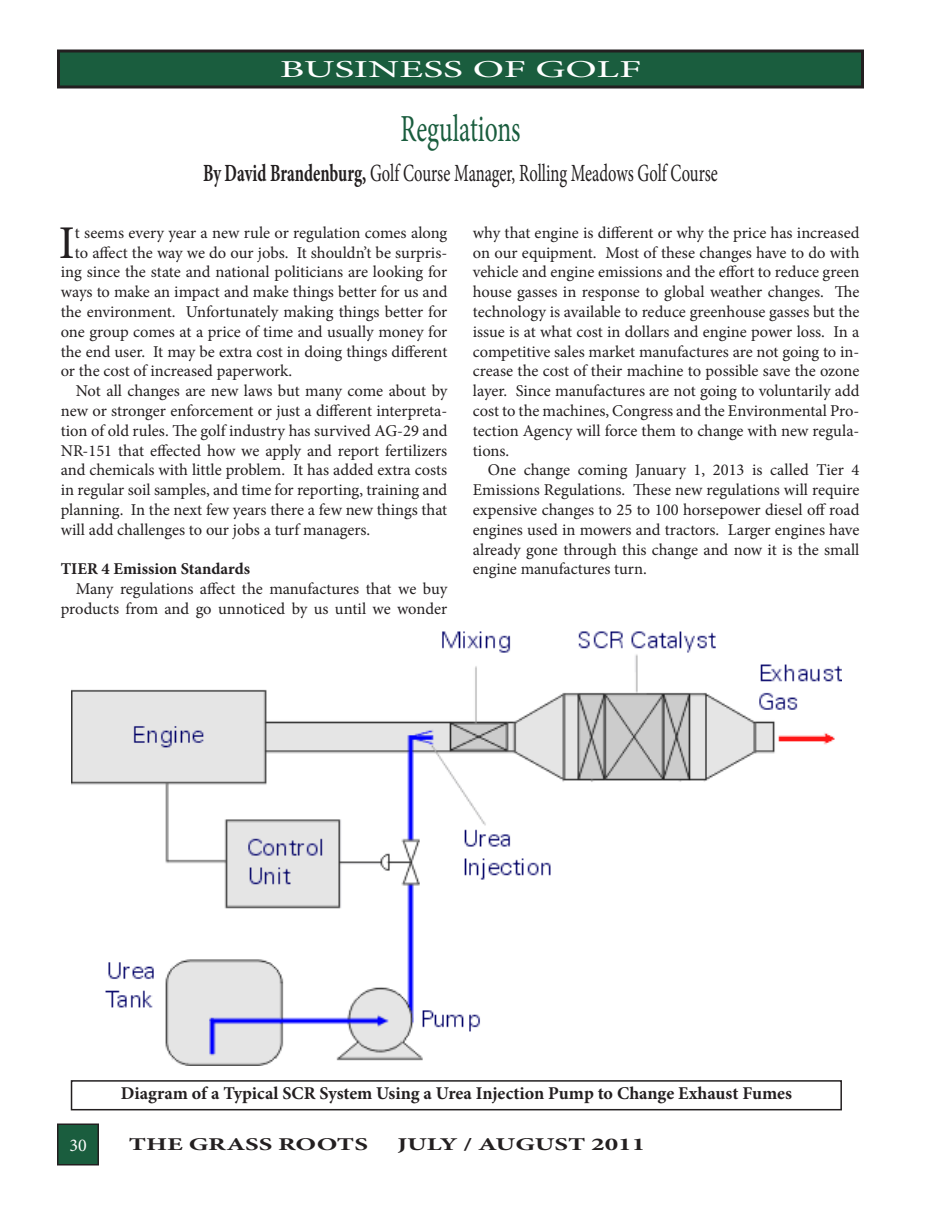
<style>
.page{position:relative;width:945px;height:1215px;background:#fff}
.page>*{position:absolute;margin:0;border:0;box-sizing:border-box;transform-origin:0 0}
.t1{font:46.95px "Minion Pro";color:#231f20}
.t2{font:38.25px "Minion Pro";color:#1a5d3e;scale:.67 1}
.t3{font:24.75px "Minion Pro";color:#231f20;scale:.67 1}
.t4{font:24.3px "Minion Pro";color:#fff;scale:1.72 1}
.t5{font:700 18px "Minion Pro";color:#231f20}
.t6{font:700 18px "Minion Pro";color:#231f20;scale:1.5 1}
.t7{font:18px "Minion Pro";color:#fff}
.t8{font:16.5px/19.8px "Minion Pro";letter-spacing:-.005em;color:#231f20;text-align:justify}
.t9{font:700 16.5px "Minion Pro";color:#231f20}
.s1{font-weight:700}
</style>
<div class="page">
<div style="left:58px;top:1124px;width:40px;height:41px;background:#1a5d3e"></div>
<div style="left:57px;top:1124px;width:42px;height:42px;border:2px solid #231f20"></div>
<div style="left:58px;top:51px;width:804px;height:36px;background:#1a5d3e"></div>
<div style="left:57px;top:50px;width:807px;height:38px;border:3px solid #231f20"></div>
<img style="left:72px;top:631px;width:769px;height:434px">
<div style="left:71px;top:1080px;width:771px;height:30px;border:2px solid #231f20"></div>
<h3 class="t4" style="left:280px;top:53px;width:212px">BUSINESS OF GOLF</h3>
<h2 class="t2" style="left:400px;top:103px;width:181px">Regulations</h2>
<h3 class="t3" style="left:203px;top:156px;width:770px"><span class="s1">By David Brandenburg,</span> Golf Course Manager, Rolling Meadows Golf Course</h3>
<h1 class="t1" style="left:59px;top:211px;width:18px">I</h1>
<p class="t8" style="left:75px;top:223px;width:374px">t seems every year a new rule or regulation comes along</p>
<p class="t8" style="left:75px;top:243px;width:374px">to affect the way we do our jobs. It shouldn’t be surpris-</p>
<p class="t8" style="left:61px;top:262px;width:388px">ing since the state and national politicians are looking for</p>
<p class="t8" style="left:61px;top:282px;width:388px">ways to make an impact and make things better for us and</p>
<p class="t8" style="left:61px;top:302px;width:388px">the environment. Unfortunately making things better for</p>
<p class="t8" style="left:61px;top:322px;width:388px">one group comes at a price of time and usually money for</p>
<p class="t8" style="left:61px;top:342px;width:388px">the end user. It may be extra cost in doing things different</p>
<p class="t8" style="left:61px;top:361px;width:233px">or the cost of increased paperwork.</p>
<p class="t8" style="left:76px;top:381px;width:373px">Not all changes are new laws but many come about by</p>
<p class="t8" style="left:61px;top:401px;width:388px">new or stronger enforcement or just a different interpreta-</p>
<p class="t8" style="left:61px;top:421px;width:388px">tion of old rules. The golf industry has survived AG-29 and</p>
<p class="t8" style="left:61px;top:441px;width:388px">NR-151 that effected how we apply and report fertilizers</p>
<p class="t8" style="left:61px;top:460px;width:388px">and chemicals with little problem. It has added extra costs</p>
<p class="t8" style="left:61px;top:480px;width:388px">in regular soil samples, and time for reporting, training and</p>
<p class="t8" style="left:61px;top:500px;width:388px">planning. In the next few years there a few new things that</p>
<p class="t8" style="left:61px;top:520px;width:311px">will add challenges to our jobs a turf managers.</p>
<p class="t9" style="left:61px;top:558px;width:191px">TIER 4 Emission Standards</p>
<p class="t8" style="left:61px;top:579px;width:388px;text-align:right">Many regulations affect the manufactures that we buy products from and go unnoticed by us until we wonder</p>
<p class="t8" style="left:473px;top:223px;width:388px">why that engine is different or why the price has increased on our equipment. Most of these changes have to do with vehicle and engine emissions and the effort to reduce green house gasses in response to global weather changes. The technology is available to reduce greenhouse gasses but the issue is at what cost in dollars and engine power loss. In a competitive sales market manufactures are not going to in&shy;crease the cost of their machine to possible save the ozone layer. Since manufactures are not going to voluntarily add cost to the machines, Congress and the Environmental Pro&shy;tection Agency will force them to change with new regula&shy;tions.</p>
<p class="t8" style="left:473px;top:460px;width:388px;text-indent:15px">One change coming January 1, 2013 is called Tier 4<br>Emissions Regulations. These new regulations will require expensive changes to 25 to 100 horsepower diesel off road engines used in mowers and tractors. Larger engines have already gone through this change and now it is the small engine manufactures turn.</p>
<p class="t7" style="left:69px;top:1133px;width:19px">30</p>
<p class="t5" style="left:121px;top:1081px;width:673px">Diagram of a Typical SCR System Using a Urea Injection Pump to Change Exhaust Fumes</p>
<p class="t6" style="left:129px;top:1132px;width:161px">THE GRASS ROOTS</p>
<p class="t6" style="left:397px;top:1132px;width:167px">JULY / AUGUST 2011</p>
</div>
